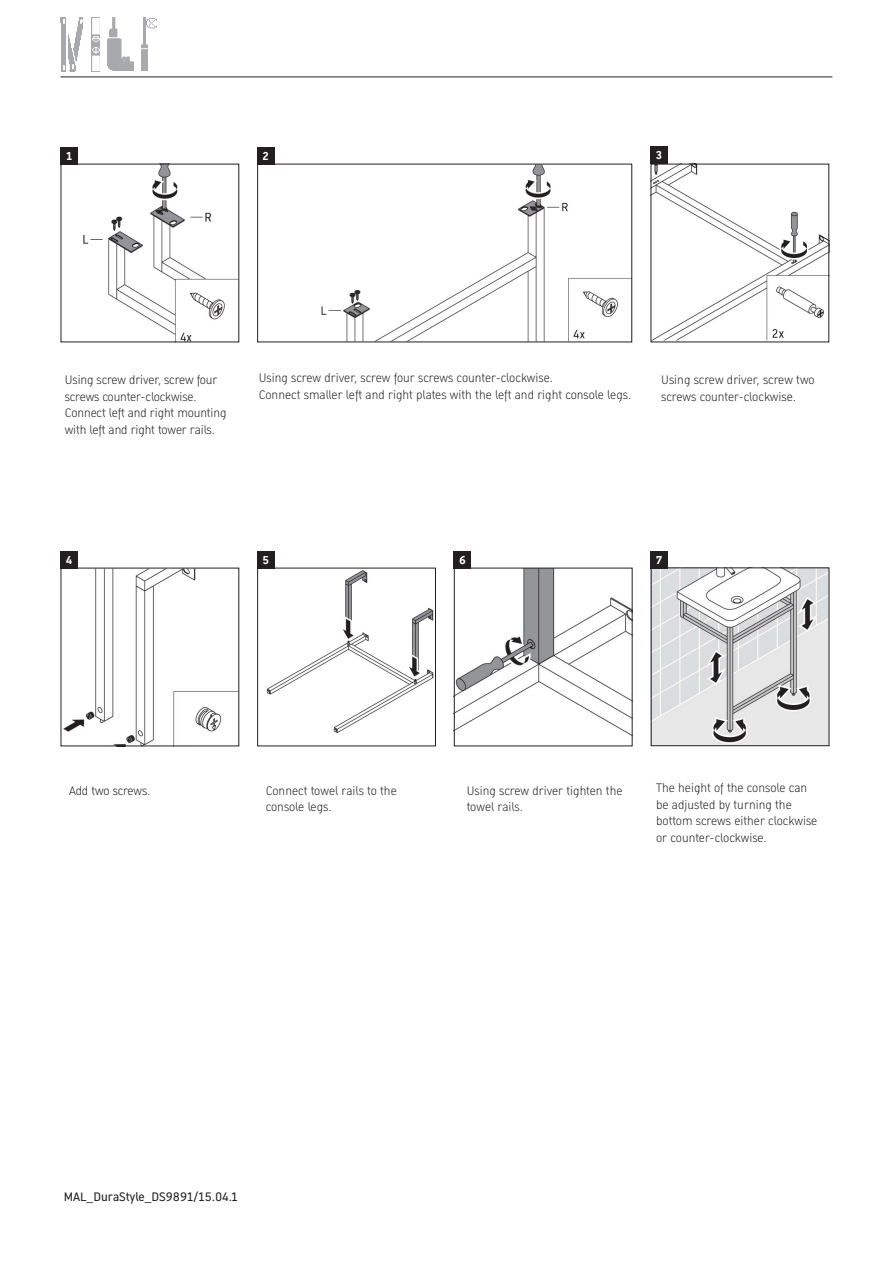
<style>
.page{position:relative;width:893px;height:1263px;background:#fff}
.page>*{position:absolute;margin:0;border:0;box-sizing:border-box;transform-origin:0 0}
.t1{font:300 12px/16.5px "Dura Sans 2014 c";color:#231f20}
.t2{font:12px "Dura Sans 2014 c";color:#231f20}
.t3{font:700 11.25px "Dura Sans 2014 c";color:#fff}
</style>
<div class="page">
<img style="left:83px;top:166px;width:154px;height:174px">
<img style="left:321px;top:166px;width:309px;height:174px">
<img style="left:653px;top:166px;width:174px;height:174px">
<img style="left:266px;top:570px;width:168px;height:163px">
<img style="left:456px;top:570px;width:174px;height:165px">
<img style="left:60px;top:568px;width:177px;height:178px">
<img style="left:650px;top:568px;width:177px;height:177px">
<div style="left:257px;top:568px;width:179px;height:178px;border:1px solid #231f20"></div>
<div style="left:454px;top:568px;width:178px;height:178px;border:1px solid #231f20"></div>
<img style="left:61px;top:18px;width:22px;height:53px">
<img style="left:91px;top:18px;width:9px;height:53px">
<img style="left:108px;top:18px;width:25px;height:53px">
<img style="left:141px;top:17px;width:16px;height:54px">
<hr style="left:61px;top:77px;width:771px;height:1px;background:#231f20">
<div style="left:61px;top:147px;width:17px;height:17px;background:#231f20"></div>
<div style="left:257px;top:147px;width:17px;height:17px;background:#231f20"></div>
<div style="left:651px;top:147px;width:17px;height:17px;background:#231f20"></div>
<div style="left:61px;top:551px;width:17px;height:17px;background:#231f20"></div>
<div style="left:257px;top:551px;width:17px;height:17px;background:#231f20"></div>
<div style="left:454px;top:551px;width:17px;height:17px;background:#231f20"></div>
<div style="left:651px;top:567px;width:178px;height:179px;border:1px solid #231f20"></div>
<div style="left:651px;top:551px;width:17px;height:17px;background:#231f20"></div>
<p class="t3" style="left:66px;top:148px;width:8px">1</p>
<p class="t3" style="left:263px;top:148px;width:8px">2</p>
<p class="t3" style="left:656px;top:148px;width:8px">3</p>
<p class="t1" style="left:65px;top:372px;width:154px">Using screw driver, screw four</p>
<p class="t1" style="left:65px;top:388px;width:133px">screws counter-clockwise.</p>
<p class="t1" style="left:65px;top:405px;width:163px">Connect left and right mounting</p>
<p class="t1" style="left:65px;top:421px;width:152px">with left and right tower rails.</p>
<p class="t1" style="left:259px;top:370px;width:296px">Using screw driver, screw four screws counter-clockwise.</p>
<p class="t1" style="left:259px;top:386px;width:374px">Connect smaller left and right plates with the left and right console legs.</p>
<p class="t1" style="left:661px;top:372px;width:155px">Using screw driver, screw two</p>
<p class="t1" style="left:661px;top:388px;width:136px">screws counter-clockwise.</p>
<p class="t3" style="left:66px;top:552px;width:8px">4</p>
<p class="t3" style="left:262px;top:552px;width:8px">5</p>
<p class="t3" style="left:459px;top:552px;width:8px">6</p>
<p class="t3" style="left:656px;top:552px;width:8px">7</p>
<p class="t1" style="left:69px;top:782px;width:83px">Add two screws.</p>
<p class="t1" style="left:266px;top:782px;width:132px">Connect towel rails to the</p>
<p class="t1" style="left:266px;top:799px;width:67px">console legs.</p>
<p class="t1" style="left:467px;top:782px;width:157px">Using screw driver tighten the</p>
<p class="t1" style="left:467px;top:799px;width:58px">towel rails.</p>
<p class="t1" style="left:656px;top:780px;width:153px">The height of the console can</p>
<p class="t1" style="left:656px;top:796px;width:137px">be adjusted by turning the</p>
<p class="t1" style="left:656px;top:813px;width:163px">bottom screws either clockwise or counter-clockwise.</p>
<p class="t2" style="left:64px;top:1189px;width:176px">MAL_DuraStyle_DS9891/15.04.1</p>
</div>
